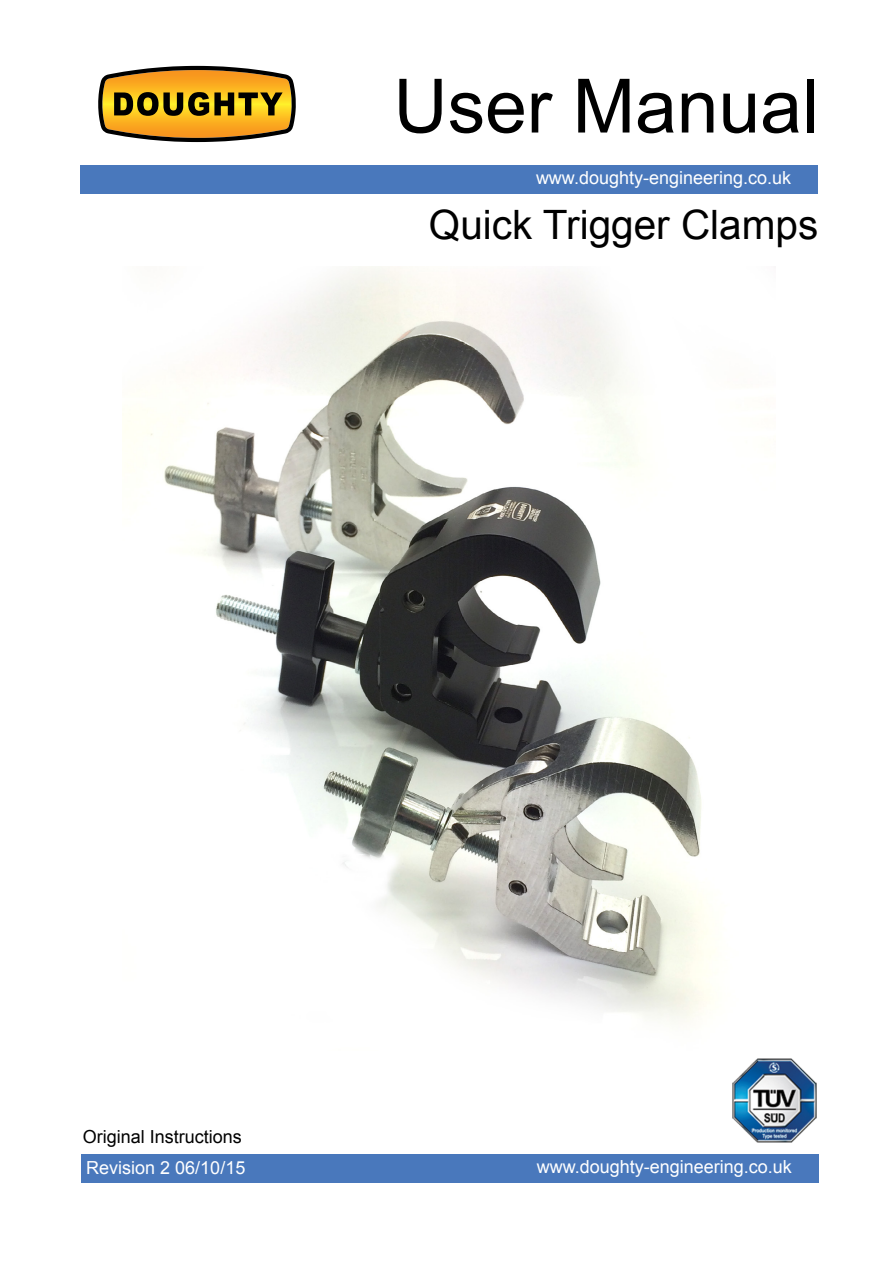
<style>
.page{position:relative;width:893px;height:1263px;background:#fff}
.page>*{position:absolute;margin:0;border:0;box-sizing:border-box;transform-origin:0 0}
.t1{font:75px "Arial";color:#000}
.t2{font:40.5px "Arial";color:#000}
.t3{font:18px "Arial";color:#fff}
.t4{font:18px "Arial";color:#000}
</style>
<div class="page">
<div style="left:81px;top:1154px;width:738px;height:29px;background:#4978bc"></div>
<div style="left:80px;top:165px;width:738px;height:28px;background:#4978bc"></div>
<svg style="left:98px;top:66px;width:198px;height:76px;background:#b88c30"></svg>
<img style="left:732px;top:1059px;width:85px;height:84px">
<img style="left:122px;top:267px;width:595px;height:756px">
<h1 class="t1" style="left:393px;top:57px;width:427px">User Manual</h1>
<p class="t3" style="left:536px;top:166px;width:257px">www.doughty-engineering.co.uk</p>
<h2 class="t2" style="left:429px;top:198px;width:391px">Quick Trigger Clamps</h2>
<p class="t4" style="left:83px;top:1124px;width:161px">Original Instructions</p>
<p class="t3" style="left:86px;top:1156px;width:161px">Revision 2 06/10/15</p>
<p class="t3" style="left:537px;top:1155px;width:257px">www.doughty-engineering.co.uk</p>
</div>
